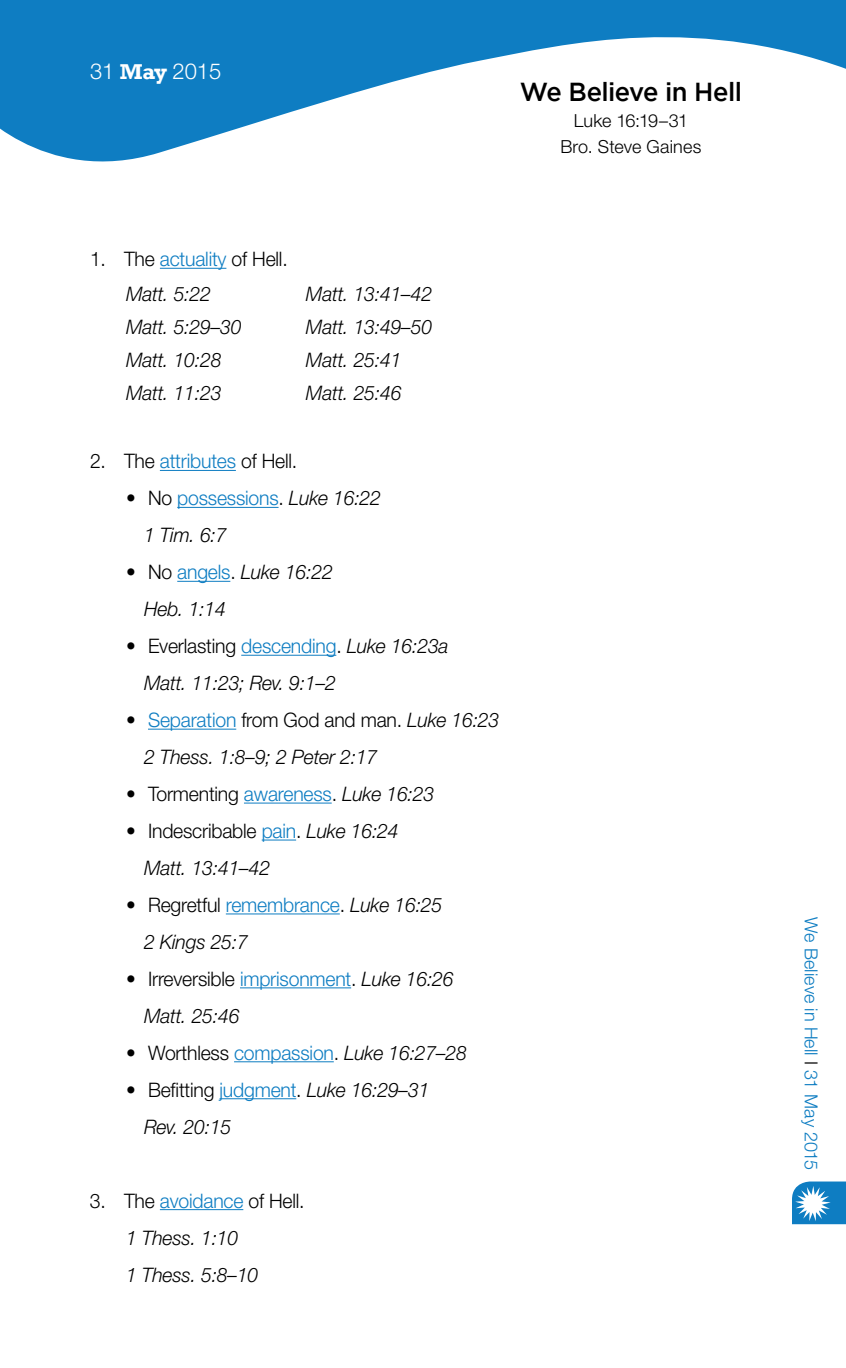
<style>
.page{position:relative;width:846px;height:1368px;background:#fff}
.page>*{position:absolute;margin:0;border:0;box-sizing:border-box;transform-origin:0 0}
.t1{font:500 26px "Gotham";letter-spacing:-.025em;color:#000}
.t2{font:300 22px "Helvetica Neue LT Std";color:#fff}
.t3{font:italic 300 20px/37px "Helvetica Neue LT Std";letter-spacing:-.01em;color:#000}
.t4{font:300 20px "Helvetica Neue LT Std";letter-spacing:-.01em;color:#000}
.t5{font:300 18px/26px "Helvetica Neue LT Std";letter-spacing:.005em;color:#000;text-align:center}
.t6{font:300 18px "Helvetica Neue LT Std";letter-spacing:.01em;color:#0e7dc2}
.s1{font-family:"Rockwell";font-weight:700}
.s2{color:#0e7dc2}
.s3{font-style:normal}
.s4{font-style:normal;color:#0e7dc2}
.s5{font-style:italic}
.s6{color:#000}
</style>
<div class="page">
<svg style="left:0;top:0;width:846px;height:162px;fill:#0e7dc2"></svg>
<svg style="left:792px;top:1182px;width:54px;height:42px"></svg>
<hr style="left:160px;top:268px;width:66px;height:1px;background:#0e7dc2">
<hr style="left:160px;top:470px;width:76px;height:1px;background:#0e7dc2">
<hr style="left:177px;top:507px;width:102px;height:1px;background:#0e7dc2">
<hr style="left:177px;top:581px;width:53px;height:1px;background:#0e7dc2">
<hr style="left:241px;top:655px;width:95px;height:1px;background:#0e7dc2">
<hr style="left:148px;top:729px;width:88px;height:1px;background:#0e7dc2">
<hr style="left:244px;top:803px;width:88px;height:1px;background:#0e7dc2">
<hr style="left:262px;top:840px;width:34px;height:1px;background:#0e7dc2">
<hr style="left:226px;top:913px;width:114px;height:1px;background:#0e7dc2">
<hr style="left:240px;top:987px;width:111px;height:1px;background:#0e7dc2">
<hr style="left:234px;top:1061px;width:100px;height:1px;background:#0e7dc2">
<hr style="left:220px;top:1098px;width:76px;height:1px;background:#0e7dc2">
<hr style="left:160px;top:1209px;width:83px;height:1px;background:#0e7dc2">
<p class="t2" style="left:90px;top:58px;width:133px">31 <span class="s1">May</span> 2015</p>
<h1 class="t1" style="left:520px;top:77px;width:224px">We Believe in Hell</h1>
<p class="t5" style="left:560px;top:107px;width:143px">Luke 16:19–31<br>Bro. Steve Gaines</p>
<p class="t4" style="left:90px;top:247px;width:199px">1. The <span class="s2">actuality</span> of Hell.</p>
<p class="t3" style="left:126px;top:276px;width:86px">Matt. 5:22</p>
<p class="t3" style="left:306px;top:276px;width:128px">Matt. 13:41–42</p>
<p class="t3" style="left:126px;top:309px;width:117px">Matt. 5:29–30</p>
<p class="t3" style="left:306px;top:309px;width:128px">Matt. 13:49–50</p>
<p class="t3" style="left:126px;top:342px;width:97px">Matt. 10:28</p>
<p class="t3" style="left:306px;top:342px;width:97px">Matt. 25:41</p>
<p class="t3" style="left:126px;top:375px;width:97px">Matt. 11:23</p>
<p class="t3" style="left:306px;top:375px;width:97px">Matt. 25:46</p>
<p class="t4" style="left:90px;top:449px;width:209px">2. The <span class="s2">attributes</span> of Hell.</p>
<p class="t3" style="left:144px;top:480px;width:239px;text-indent:-18px"><span class="s3">• No</span> <span class="s4">possessions</span><span class="s3">.</span> Luke 16:22<br>1 Tim. 6:7</p>
<p class="t3" style="left:144px;top:553px;width:190px;text-indent:-18px"><span class="s3">• No</span> <span class="s4">angels</span><span class="s3">.</span> Luke 16:22<br>Heb. 1:14</p>
<p class="t3" style="left:144px;top:627px;width:306px;text-indent:-18px"><span class="s3">• Everlasting</span> <span class="s4">descending</span><span class="s3">.</span> Luke 16:23a<br>Matt. 11:23; Rev. 9:1–2</p>
<p class="t3" style="left:144px;top:701px;width:357px;text-indent:-18px"><span class="s3">•</span> <span class="s4">Separation</span> <span class="s3">from God and man.</span> Luke 16:23<br>2 Thess. 1:8–9; 2 Peter 2:17</p>
<p class="t4" style="left:126px;top:782px;width:310px">• Tormenting <span class="s2">awareness</span>. <span class="s5">Luke 16:23</span></p>
<p class="t3" style="left:144px;top:812px;width:256px;text-indent:-18px"><span class="s3">• Indescribable</span> <span class="s4">pain</span><span class="s3">.</span> Luke 16:24<br>Matt. 13:41–42</p>
<p class="t3" style="left:144px;top:886px;width:300px;text-indent:-18px"><span class="s3">• Regretful</span> <span class="s4">remembrance</span><span class="s3">.</span> Luke 16:25<br>2 Kings 25:7</p>
<p class="t3" style="left:144px;top:960px;width:311px;text-indent:-18px"><span class="s3">• Irreversible</span> <span class="s4">imprisonment</span><span class="s3">.</span> Luke 16:26<br>Matt. 25:46</p>
<p class="t3" style="left:126px;top:1034px;width:342px"><span class="s3">• Worthless</span> <span class="s4">compassion</span><span class="s3">.</span> Luke 16:27–28</p>
<p class="t3" style="left:144px;top:1071px;width:287px;text-indent:-18px"><span class="s3">• Befitting</span> <span class="s4">judgment</span><span class="s3">.</span> Luke 16:29–31<br>Rev. 20:15</p>
<p class="t3" style="left:126px;top:1182px;width:180px;text-indent:-36px"><span class="s3">3. The</span> <span class="s4">avoidance</span> <span class="s3">of Hell.<br></span>1 Thess. 1:10<br>1 Thess. 5:8–10</p>
<p class="t6" style="left:822px;top:917px;width:255px;rotate:90deg">We Believe in Hell <span class="s6">I</span> 31 May 2015</p>
</div>
